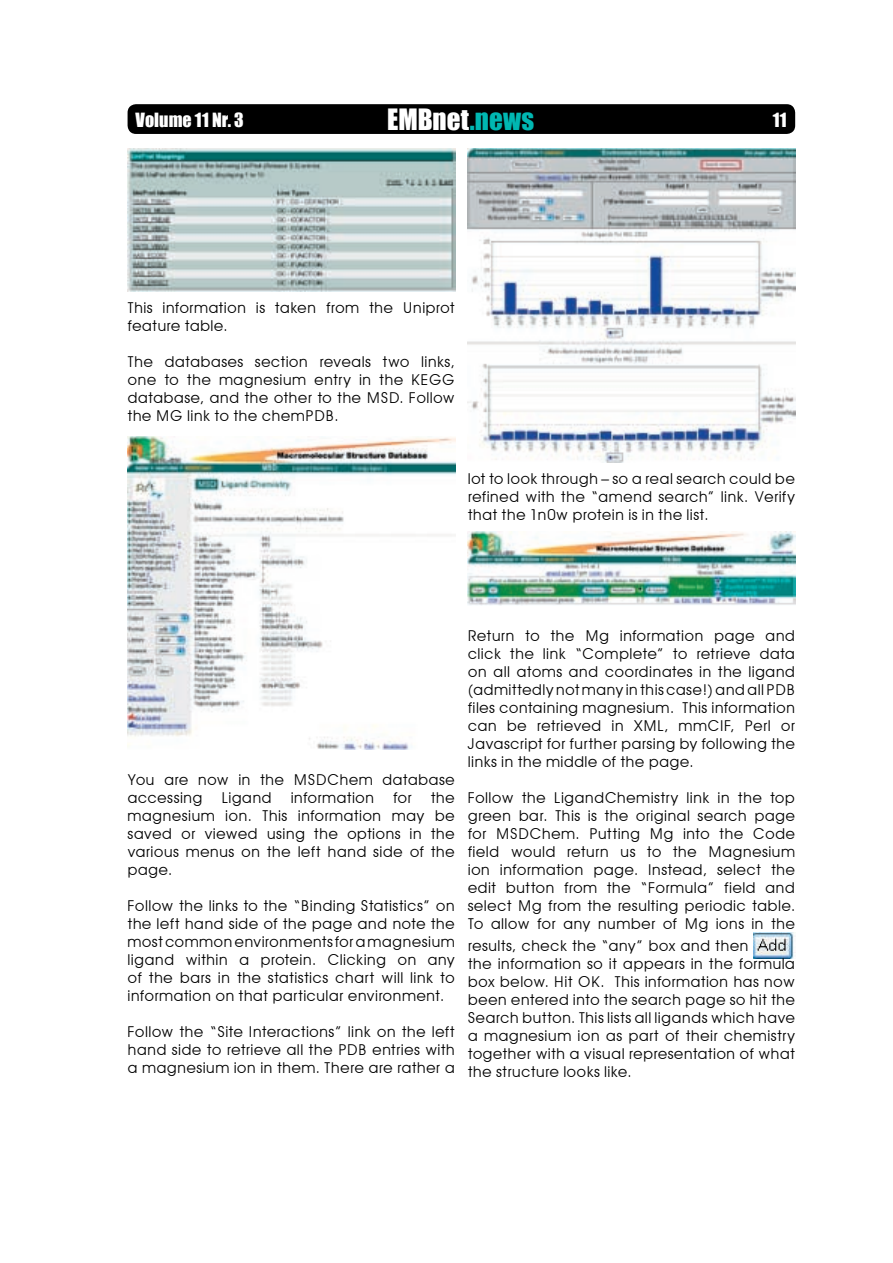
<style>
.page{position:relative;width:893px;height:1263px;background:#fff}
.page>*{position:absolute;margin:0;border:0;box-sizing:border-box;transform-origin:0 0}
.t1{font:27px "Impact";color:#fff}
.t2{font:18px "Impact";color:#fff}
.t3{font:15px/18px "Avant Garde";letter-spacing:.01em;color:#000;text-align:justify}
.s1{color:#00b7b2}
</style>
<div class="page">
<div style="left:128px;top:104px;width:667px;height:30px;background:#000"></div>
<img style="left:753px;top:932px;width:42px;height:26px">
<img style="left:128px;top:149px;width:327px;height:143px">
<img style="left:128px;top:437px;width:327px;height:312px">
<img style="left:468px;top:149px;width:327px;height:313px">
<img style="left:468px;top:531px;width:327px;height:74px">
<p class="t2" style="left:136px;top:109px;width:110px">Volume 11 Nr. 3</p>
<h1 class="t1" style="left:387px;top:102px;width:148px">EMBnet<span class="s1">.news</span></h1>
<p class="t2" style="left:773px;top:109px;width:15px">11</p>
<p class="t3" style="left:128px;top:299px;width:329px">This information is taken from the Uniprot feature table.</p>
<p class="t3" style="left:128px;top:353px;width:329px">The databases section reveals two links, one to the magnesium entry in the KEGG database, and the other to the MSD. Follow the MG link to the chemPDB.</p>
<p class="t3" style="left:468px;top:469px;width:329px">lot to look through – so a real search could be refined with the “amend search” link. Verify that the 1n0w protein is in the list.</p>
<p class="t3" style="left:128px;top:771px;width:329px">You are now in the MSDChem database accessing</p>
<p class="t3" style="left:221px;top:789px;width:52px">Ligand</p>
<p class="t3" style="left:291px;top:789px;width:85px">information</p>
<p class="t3" style="left:393px;top:789px;width:20px">for</p>
<p class="t3" style="left:128px;top:789px;width:329px;text-indent:303px">the magnesium ion. This information may be saved or viewed using the options in the various menus on the left hand side of the page.</p>
<p class="t3" style="left:128px;top:897px;width:329px">Follow the links to the “Binding Statistics” on the left hand side of the page and note the most common environments for a magnesium ligand within a protein. Clicking on any of the bars in the statistics chart will link to information on that particular environment.</p>
<p class="t3" style="left:128px;top:1023px;width:329px">Follow the “Site Interactions” link on the left hand side to retrieve all the PDB entries with a magnesium ion in them. There are rather a</p>
<p class="t3" style="left:468px;top:627px;width:329px">Return to the Mg information page and click the link “Complete” to retrieve data on all atoms and coordinates in the ligand (admittedly not many in this case!) and all PDB files containing magnesium. This information can be retrieved in XML, mmCIF, Perl or Javascript for further parsing by following the links in the middle of the page.</p>
<p class="t3" style="left:468px;top:789px;width:329px">Follow the LigandChemistry link in the top green bar. This is the original search page for MSDChem. Putting Mg into the Code field would return us to the Magnesium ion information page. Instead, select the edit button from the “Formula” field and select Mg from the resulting periodic table.<br>To allow for any number of Mg ions in the</p>
<p class="t3" style="left:468px;top:936px;width:329px;text-align:left">results, check the “any” box and then<br>the information so it appears in the formula box below. Hit OK. This information has now been entered into the search page so hit the Search button. This lists all ligands which have a magnesium ion as part of their chemistry together with a visual representation of what the structure looks like.</p>
</div>
